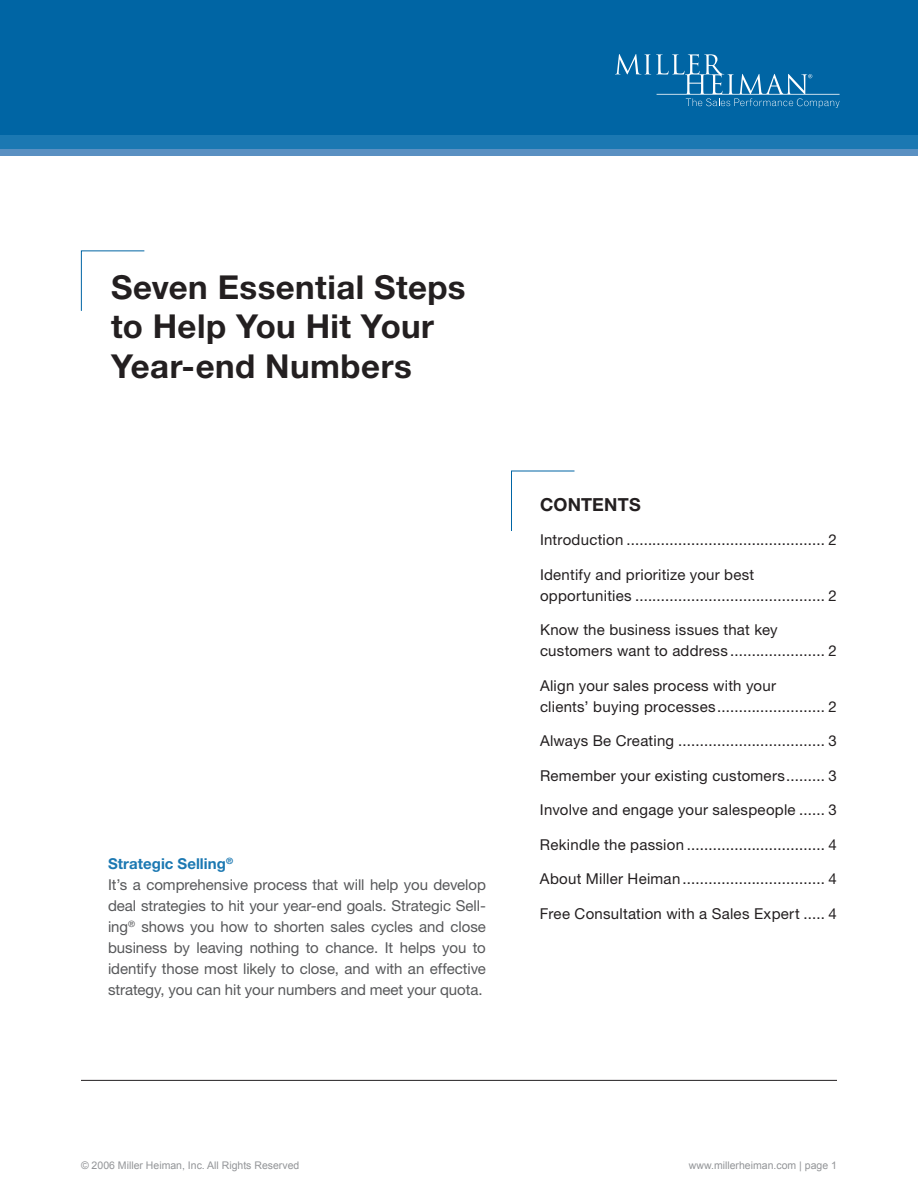
<style>
.page{position:relative;width:918px;height:1188px;background:#fff}
.page>*{position:absolute;margin:0;border:0;box-sizing:border-box;transform-origin:0 0}
.Paragraph_Style_2{font:700 33px/39.6px "Helvetica Neue";letter-spacing:.015em;color:#231f20}
.t1{font:700 18px "Helvetica Neue";letter-spacing:.005em;color:#231f20}
.t2{font:15px/21px "Helvetica Neue";letter-spacing:.015em;color:#231f20}
.main_text{font:15px/21px "Helvetica Neue";letter-spacing:-.005em;color:#57585a;text-align:justify}
.main_text-2{font:700 15px "Helvetica Neue";letter-spacing:.005em;color:#1b78b2}
.t3{font:10.5px "Arial";color:#939598}
</style>
<div class="page">
<div style="left:0;top:121px;width:918px;height:35px;background:#5a90c2"></div>
<div style="left:0;top:125px;width:918px;height:23px;background:#1b78b2"></div>
<div style="left:0;top:0;width:918px;height:135px;background:#0065a4"></div>
<svg style="left:615px;top:54px;width:225px;height:54px"></svg>
<svg style="left:511px;top:470px;width:64px;height:61px"></svg>
<hr style="left:81px;top:1080px;width:756px;height:1px;background:#231f20">
<svg style="left:81px;top:250px;width:64px;height:61px"></svg>
<p class="Paragraph_Style_2" style="left:111px;top:267px;width:356px">Seven Essential Steps to Help You Hit Your<br>Year-end Numbers</p>
<p class="main_text-2" style="left:108px;top:854px;width:127px">Strategic Selling<sup>®</sup></p>
<p class="main_text" style="left:108px;top:874px;width:380px">It’s a comprehensive process that will help you develop deal strategies to hit your year-end goals. Strategic Sell&shy;ing<sup>®</sup> shows you how to shorten sales cycles and close business by leaving nothing to chance. It helps you to identify those most likely to close, and with an effective strategy, you can hit your numbers and meet your quota.</p>
<p class="t1" style="left:540px;top:493px;width:102px">CONTENTS</p>
<p class="t2" style="left:540px;top:529px;width:298px">Introduction .............................................. 2</p>
<p class="t2" style="left:540px;top:564px;width:298px">Identify and prioritize your best opportunities ............................................ 2</p>
<p class="t2" style="left:540px;top:619px;width:298px">Know the business issues that key customers want to address ...................... 2</p>
<p class="t2" style="left:540px;top:675px;width:298px">Align your sales process with your<br>clients’ buying processes......................... 2</p>
<p class="t2" style="left:540px;top:730px;width:298px">Always Be Creating .................................. 3</p>
<p class="t2" style="left:540px;top:765px;width:298px">Remember your existing customers......... 3</p>
<p class="t2" style="left:540px;top:799px;width:298px">Involve and engage your salespeople ...... 3</p>
<p class="t2" style="left:540px;top:834px;width:298px">Rekindle the passion ................................ 4</p>
<p class="t2" style="left:540px;top:868px;width:298px">About Miller Heiman ................................. 4</p>
<p class="t2" style="left:540px;top:903px;width:298px">Free Consultation with a Sales Expert ..... 4</p>
<p class="t3" style="left:81px;top:1158px;width:220px">© 2006 Miller Heiman, Inc. All Rights Reserved</p>
<p class="t3" style="left:689px;top:1158px;width:141px">www.millerheiman.com | page</p>
</div>
